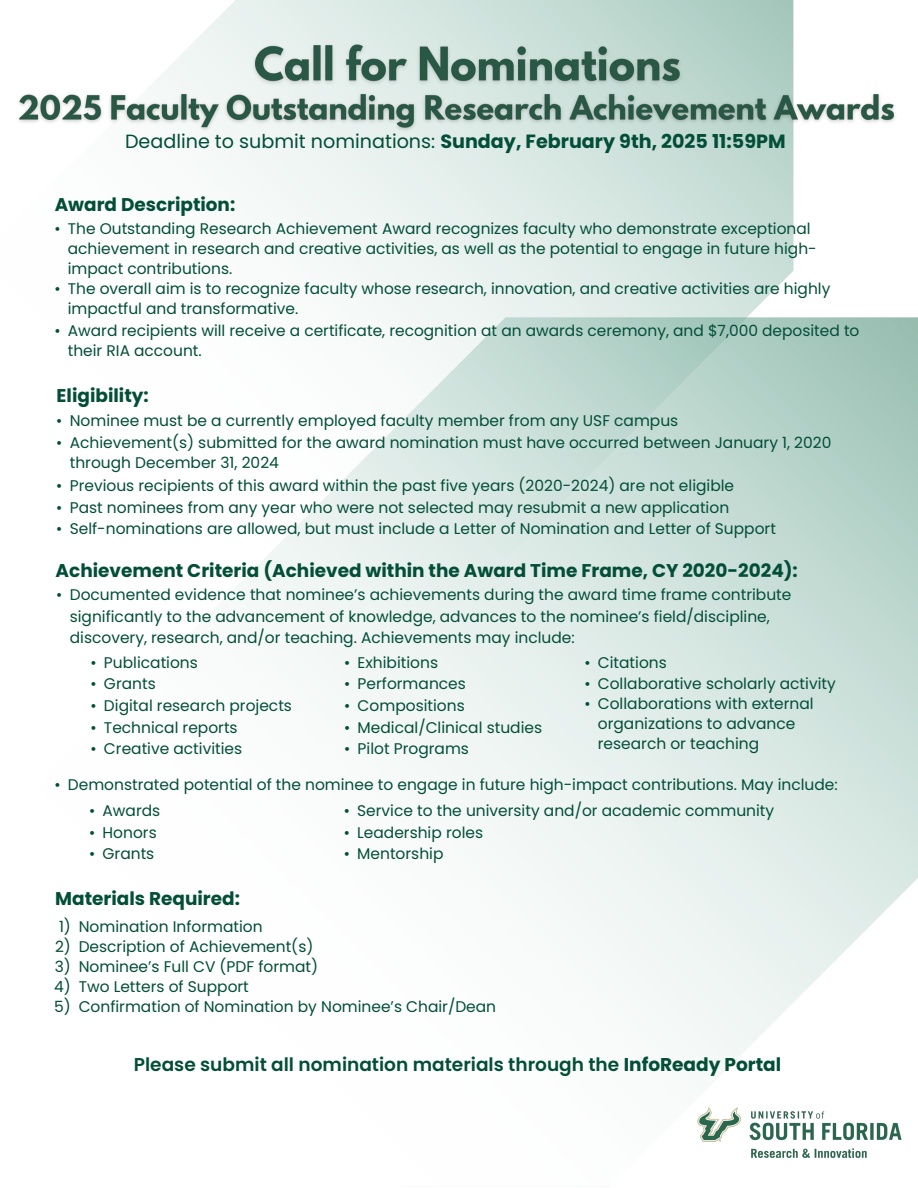
<style>
.page{position:relative;width:918px;height:1188px;background:#fff}
.page>*{position:absolute;margin:0;border:0;box-sizing:border-box;transform-origin:0 0}
.t1{font:700 19.2px "Poppins";color:#024e37}
.t2{font:600 18.6px "Poppins";color:#024e37}
.t3{font:700 18.45px "Poppins";color:#024e37}
.t4{font:15.45px/20.1px "Poppins";color:#024e37}
.s1{font-weight:400}
.s2{font-family:"Times New Roman"}
.s3{font-weight:700}
</style>
<div class="page">
<img style="left:247px;top:39px;width:442px;height:47px">
<img style="left:19px;top:86px;width:876px;height:50px">
<img style="left:680px;top:1096px;width:222px;height:62px">
<p class="t1" style="left:125px;top:130px;width:662px"><span class="s1">Deadline to submit nominations:</span> Sunday, February 9th, 2025 11:59PM</p>
<p class="t3" style="left:55px;top:194px;width:182px">Award Description:</p>
<p class="t4" style="left:68px;top:219px;width:750px;text-indent:-13px"><span class="s2">•</span> The Outstanding Research Achievement Award recognizes faculty who demonstrate exceptional achievement in research and creative activities, as well as the potential to engage in future high&shy;impact contributions.</p>
<p class="t4" style="left:68px;top:279px;width:764px;text-indent:-13px"><span class="s2">•</span> The overall aim is to recognize faculty whose research, innovation, and creative activities are highly impactful and transformative.</p>
<p class="t4" style="left:68px;top:321px;width:793px;text-indent:-13px"><span class="s2">•</span> Award recipients will receive a certificate, recognition at an awards ceremony, and $7,000 deposited to their RIA account.</p>
<p class="t3" style="left:57px;top:385px;width:94px">Eligibility:</p>
<p class="t4" style="left:57px;top:411px;width:623px"><span class="s2">•</span> Nominee must be a currently employed faculty member from any USF campus</p>
<p class="t4" style="left:70px;top:433px;width:763px;text-indent:-13px"><span class="s2">•</span> Achievement(s) submitted for the award nomination must have occurred between January 1, 2020 through December 31, 2024</p>
<p class="t4" style="left:57px;top:476px;width:679px"><span class="s2">•</span> Previous recipients of this award within the past five years (2020-2024) are not eligible</p>
<p class="t4" style="left:57px;top:497px;width:674px"><span class="s2">•</span> Past nominees from any year who were not selected may resubmit a new application</p>
<p class="t4" style="left:57px;top:519px;width:721px"><span class="s2">•</span> Self-nominations are allowed, but must include a Letter of Nomination and Letter of Support</p>
<p class="t3" style="left:56px;top:560px;width:744px">Achievement Criteria (Achieved within the Award Time Frame, CY 2020-2024):</p>
<p class="t4" style="left:70px;top:584px;width:723px;line-height:21.6px;text-indent:-13px"><span class="s2">•</span> Documented evidence that nominee’s achievements during the award time frame contribute significantly to the advancement of knowledge, advances to the nominee’s field/discipline, discovery, research, and/or teaching. Achievements may include:</p>
<p class="t4" style="left:91px;top:652px;width:109px"><span class="s2">•</span> Publications</p>
<p class="t4" style="left:91px;top:674px;width:66px"><span class="s2">•</span> Grants</p>
<p class="t4" style="left:91px;top:696px;width:203px"><span class="s2">•</span> Digital research projects</p>
<p class="t4" style="left:91px;top:717px;width:148px"><span class="s2">•</span> Technical reports</p>
<p class="t4" style="left:91px;top:739px;width:153px"><span class="s2">•</span> Creative activities</p>
<p class="t4" style="left:585px;top:652px;width:84px"><span class="s2">•</span> Citations</p>
<p class="t4" style="left:585px;top:674px;width:253px"><span class="s2">•</span> Collaborative scholarly activity</p>
<p class="t4" style="left:598px;top:694px;width:217px;text-indent:-13px"><span class="s2">•</span> Collaborations with external organizations to advance research or teaching</p>
<p class="t4" style="left:55px;top:775px;width:785px"><span class="s2">•</span> Demonstrated potential of the nominee to engage in future high-impact contributions. May include:</p>
<p class="t4" style="left:89px;top:801px;width:72px"><span class="s2">•</span> Awards</p>
<p class="t4" style="left:89px;top:822px;width:69px"><span class="s2">•</span> Honors</p>
<p class="t4" style="left:89px;top:844px;width:66px"><span class="s2">•</span> Grants</p>
<p class="t4" style="left:345px;top:652px;width:95px"><span class="s2">•</span> Exhibitions</p>
<p class="t4" style="left:345px;top:674px;width:123px"><span class="s2">•</span> Performances</p>
<p class="t4" style="left:345px;top:696px;width:122px"><span class="s2">•</span> Compositions</p>
<p class="t4" style="left:345px;top:717px;width:199px"><span class="s2">•</span> Medical/Clinical studies</p>
<p class="t4" style="left:345px;top:739px;width:126px"><span class="s2">•</span> Pilot Programs</p>
<p class="t4" style="left:344px;top:801px;width:432px"><span class="s2">•</span> Service to the university and/or academic community</p>
<p class="t4" style="left:344px;top:822px;width:140px"><span class="s2">•</span> Leadership roles</p>
<p class="t4" style="left:344px;top:844px;width:101px"><span class="s2">•</span> Mentorship</p>
<p class="t3" style="left:55px;top:888px;width:186px">Materials Required:</p>
<p class="t4" style="left:59px;top:916px;width:205px">1) Nomination Information</p>
<p class="t4" style="left:55px;top:937px;width:260px">2) Description of Achievement(s)</p>
<p class="t4" style="left:55px;top:957px;width:265px">3) Nominee’s Full CV (PDF format)</p>
<p class="t4" style="left:54px;top:977px;width:196px">4) Two Letters of Support</p>
<p class="t4" style="left:54px;top:997px;width:443px">5) Confirmation of Nomination by Nominee’s Chair/Dean</p>
<p class="t2" style="left:134px;top:1054px;width:649px">Please submit all nomination materials through the <span class="s3">InfoReady Portal</span></p>
</div>
